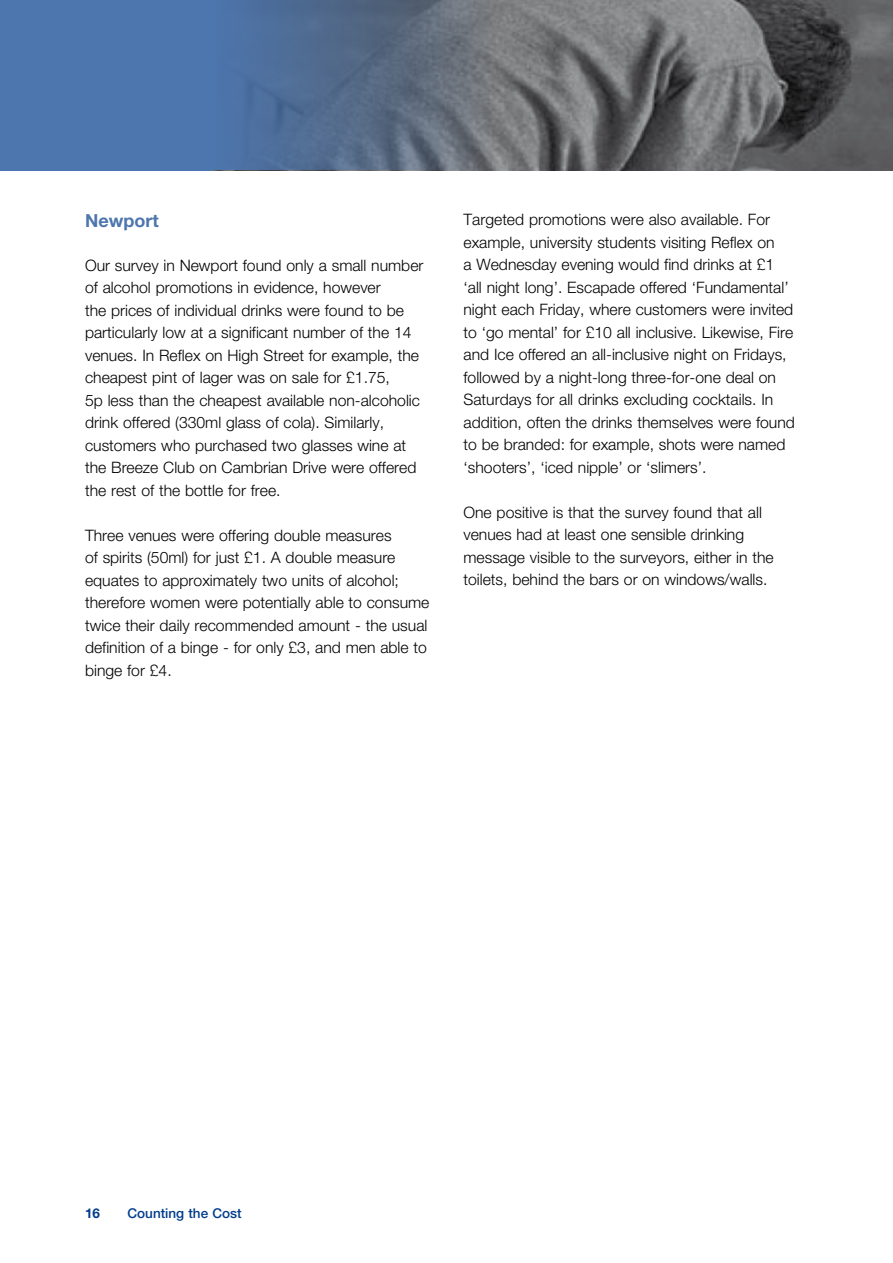
<style>
.page{position:relative;width:893px;height:1263px;background:#fff}
.page>*{position:absolute;margin:0;border:0;box-sizing:border-box;transform-origin:0 0}
.t1{font:700 18px "Helvetica Neue";color:#4d76ae}
.t2{font:300 15.75px/22.5px "Helvetica Neue";color:#000}
.t3{font:500 13.5px "Helvetica Neue";color:#003c8c}
.t4{font:700 13.5px "Helvetica Neue";color:#003c8c}
</style>
<div class="page">
<div style="left:0;top:0;width:214px;height:170px;background:#4d76ae"></div>
<img style="left:496px;top:0;width:396px;height:170px">
<svg style="left:214px;top:0;width:282px;height:170px;background:#586d8b"></svg>
<hr style="left:892px;top:0;width:1px;height:170px;background:#4d76ae">
<p class="t1" style="left:85px;top:209px;width:75px">Newport</p>
<p class="t2" style="left:85px;top:254px;width:340px">Our survey in Newport found only a small number of alcohol promotions in evidence, however<br>the prices of individual drinks were found to be particularly low at a significant number of the 14 venues. In Reflex on High Street for example, the cheapest pint of lager was on sale for £1.75,<br>5p less than the cheapest available non-alcoholic drink offered (330ml glass of cola). Similarly, customers who purchased two glasses wine at the Breeze Club on Cambrian Drive were offered the rest of the bottle for free.</p>
<p class="t2" style="left:85px;top:524px;width:346px">Three venues were offering double measures<br>of spirits (50ml) for just £1. A double measure equates to approximately two units of alcohol; therefore women were potentially able to consume twice their daily recommended amount - the usual definition of a binge - for only £3, and men able to binge for £4.</p>
<p class="t2" style="left:463px;top:208px;width:333px">Targeted promotions were also available. For example, university students visiting Reflex on<br>a Wednesday evening would find drinks at £1 ‘all night long’. Escapade offered ‘Fundamental’ night each Friday, where customers were invited to ‘go mental’ for £10 all inclusive. Likewise, Fire and Ice offered an all-inclusive night on Fridays, followed by a night-long three-for-one deal on Saturdays for all drinks excluding cocktails. In addition, often the drinks themselves were found to be branded: for example, shots were named ‘shooters’, ‘iced nipple’ or ‘slimers’.</p>
<p class="t2" style="left:463px;top:500px;width:312px">One positive is that the survey found that all venues had at least one sensible drinking message visible to the surveyors, either in the toilets, behind the bars or on windows/walls.</p>
<p class="t4" style="left:85px;top:1205px;width:17px">16</p>
<p class="t3" style="left:128px;top:1205px;width:116px">Counting the Cost</p>
</div>
